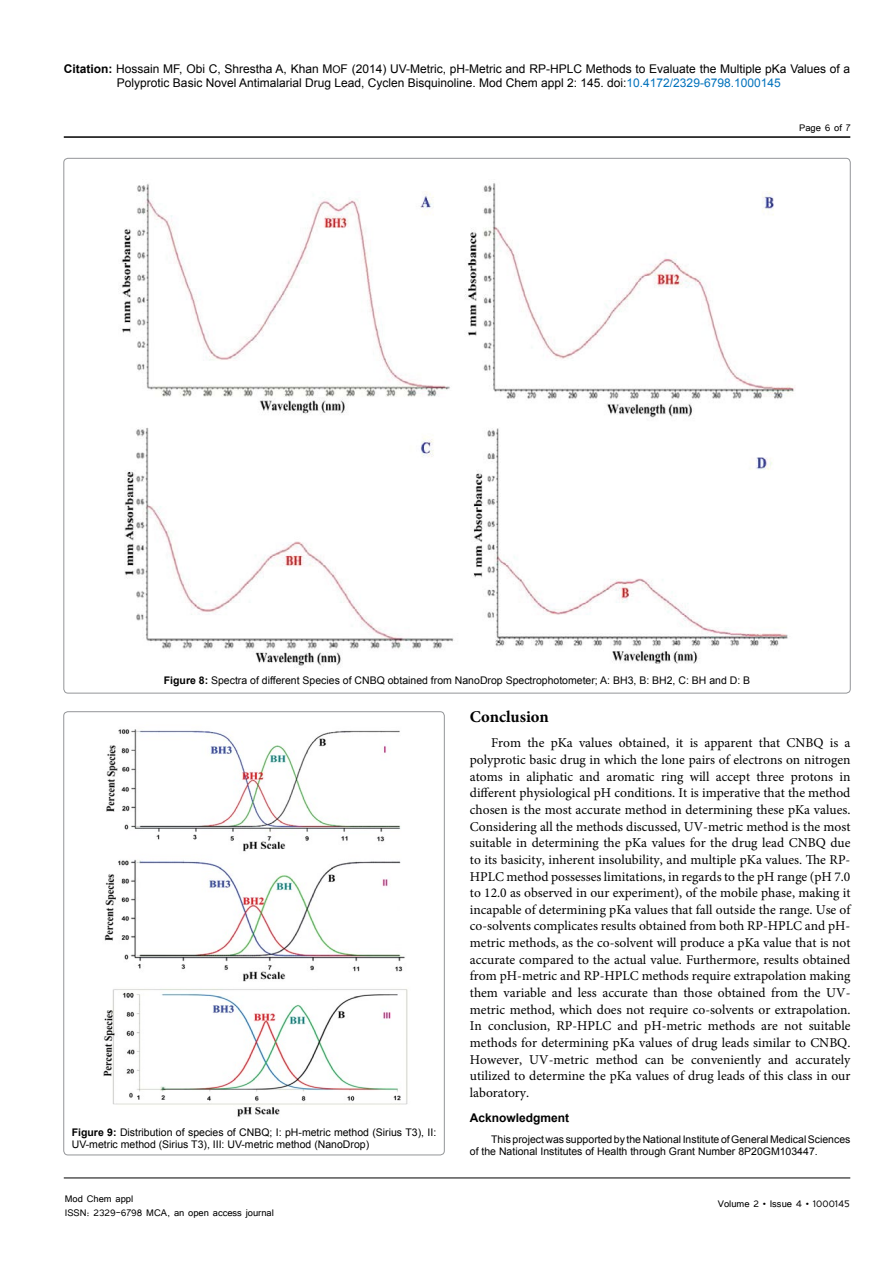
<style>
.page{position:relative;width:893px;height:1263px;background:#fff}
.page>*{position:absolute;margin:0;border:0;box-sizing:border-box;transform-origin:0 0}
.t1{font:700 16.5px "Minion Pro";color:#000}
.t2{font:13.5px/16.6px "Minion Pro";color:#000;text-align:justify}
.t3{font:12px/14.4px "Arial";color:#000}
.t4{font:12px/14.4px "Tunga";color:#000}
.t5{font:700 12px "Arial";color:#000}
.t6{font:10.5px/12.6px "Arial";color:#000}
.s1{font-weight:700}
.s2{font-size:10.5px}
.s3{color:#0072bc}
</style>
<div class="page">
<hr style="left:64px;top:1178px;width:786px;height:1px;background:#000">
<hr style="left:64px;top:136px;width:786px;height:2px;background:#000">
<img style="left:120px;top:183px;width:675px;height:483px">
<img style="left:103px;top:729px;width:305px;height:388px">
<p class="t3" style="left:117px;top:61px;width:735px;text-indent:-53px"><span class="s1">Citation:</span> Hossain MF, Obi C, Shrestha A, Khan M<span class="s2">O</span>F (2014) UV-Metric, pH-Metric and RP-HPLC Methods to Evaluate the Multiple pKa Values of a<br>Polyprotic Basic Novel Antimalarial Drug Lead, Cyclen Bisquinoline. Mod Chem appl 2: 145. doi:<span class="s3">10.4172/2329-6798.1000145</span></p>
<p class="t4" style="left:799px;top:119px;width:53px">Page 6 of 7</p>
<p class="t6" style="left:164px;top:674px;width:588px"><span class="s1">Figure 8:</span> Spectra of different Species of CNBQ obtained from NanoDrop Spectrophotometer; A: BH3, B: BH2, C: BH and D: B</p>
<p class="t6" style="left:72px;top:1126px;width:366px"><span class="s1">Figure 9:</span> Distribution of species of CNBQ; I: pH-metric method (Sirius T3), II:<br>UV-metric method (Sirius T3), III: UV-metric method (NanoDrop)</p>
<p class="t4" style="left:65px;top:1190px;width:211px">Mod Chem appl<br>ISSN: 2329-6798 MCA, an open access journal</p>
<p class="t1" style="left:470px;top:705px;width:81px">Conclusion</p>
<p class="t2" style="left:470px;top:735px;width:382px;text-indent:21px">From the pKa values obtained, it is apparent that CNBQ is a polyprotic basic drug in which the lone pairs of electrons on nitrogen atoms in aliphatic and aromatic ring will accept three protons in different physiological pH conditions. It is imperative that the method chosen is the most accurate method in determining these pKa values.<br>Considering all the methods discussed, UV-metric method is the most suitable in determining the pKa values for the drug lead CNBQ due to its basicity, inherent insolubility, and multiple pKa values. The RP-HPLC method possesses limitations, in regards to the pH range (pH 7.0 to 12.0 as observed in our experiment), of the mobile phase, making it incapable of determining pKa values that fall outside the range. Use of co-solvents complicates results obtained from both RP-HPLC and pH&shy;metric methods, as the co-solvent will produce a pKa value that is not accurate compared to the actual value. Furthermore, results obtained from pH-metric and RP-HPLC methods require extrapolation making them variable and less accurate than those obtained from the UV&shy;metric method, which does not require co-solvents or extrapolation.<br>In conclusion, RP-HPLC and pH-metric methods are not suitable methods for determining pKa values of drug leads similar to CNBQ.<br>However, UV-metric method can be conveniently and accurately utilized to determine the pKa values of drug leads of this class in our laboratory.</p>
<p class="t5" style="left:470px;top:1109px;width:101px">Acknowledgment</p>
<p class="t6" style="left:470px;top:1133px;width:382px;text-indent:21px">This project was supported by the National Institute of General Medical Sciences of the National Institutes of Health through Grant Number 8P20GM103447.</p>
<p class="t4" style="left:718px;top:1196px;width:134px">Volume 2 • Issue 4 • 1000145</p>
</div>
